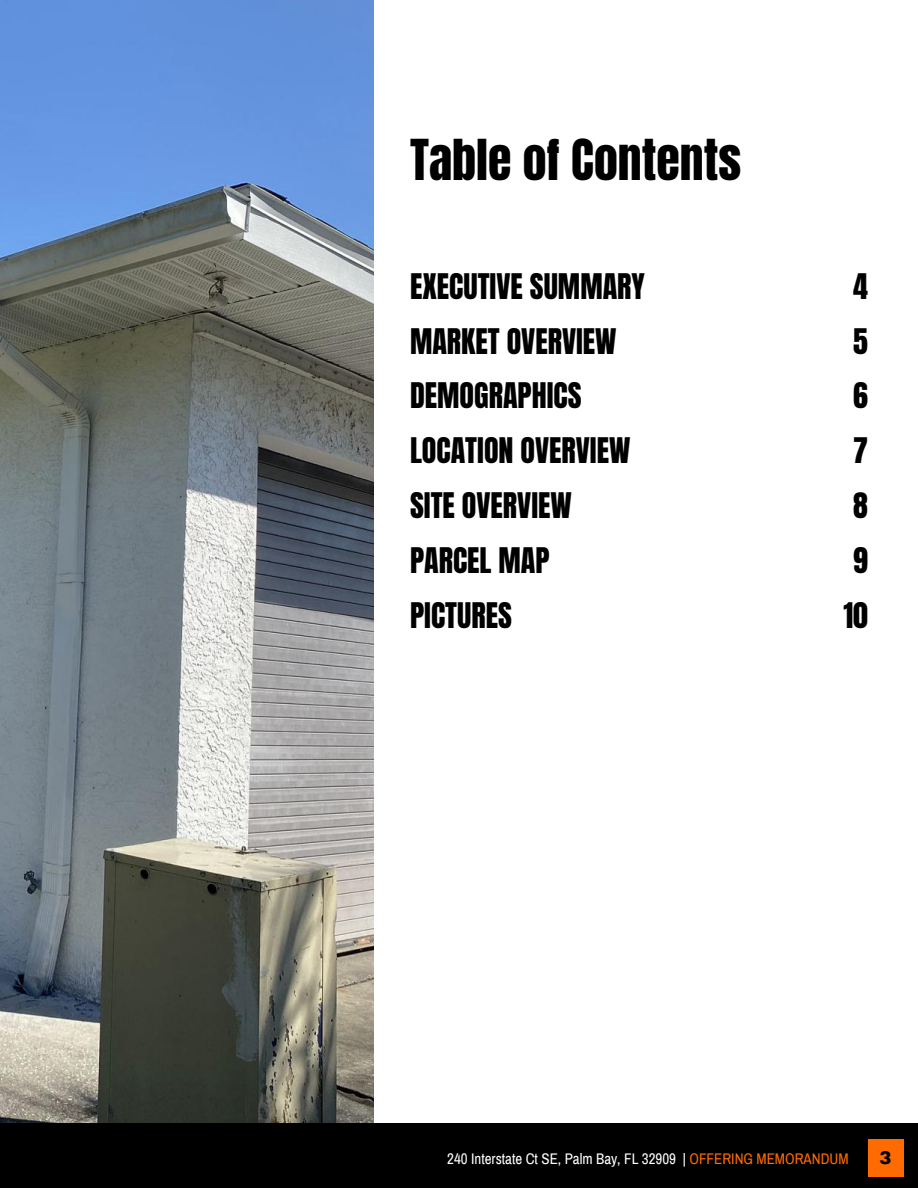
<style>
.page{position:relative;width:918px;height:1188px;background:#fff}
.page>*{position:absolute;margin:0;border:0;box-sizing:border-box;transform-origin:0 0}
.t1{font:48px "Anton";color:#000}
.t2{font:30px "Anton";color:#000}
.t3{font:900 18px "Archivo";color:#000}
.t4{font:15px "Archivo Narrow";color:#fff}
.s1{color:#ff6b00}
</style>
<div class="page">
<img style="left:0;top:0;width:374px;height:1123px">
<div style="left:0;top:1123px;width:918px;height:65px;background:#000"></div>
<div style="left:868px;top:1139px;width:35px;height:37px;background:#ff6b00"></div>
<h1 class="t1" style="left:410px;top:125px;width:333px">Table of Contents</h1>
<p class="t2" style="left:410px;top:265px;width:236px">EXECUTIVE SUMMARY</p>
<p class="t2" style="left:853px;top:265px;width:16px">4</p>
<p class="t2" style="left:410px;top:319px;width:208px">MARKET OVERVIEW</p>
<p class="t2" style="left:853px;top:319px;width:16px">5</p>
<p class="t2" style="left:410px;top:374px;width:173px">DEMOGRAPHICS</p>
<p class="t2" style="left:853px;top:374px;width:16px">6</p>
<p class="t2" style="left:410px;top:429px;width:222px">LOCATION OVERVIEW</p>
<p class="t2" style="left:853px;top:429px;width:16px">7</p>
<p class="t2" style="left:410px;top:484px;width:163px">SITE OVERVIEW</p>
<p class="t2" style="left:853px;top:484px;width:16px">8</p>
<p class="t2" style="left:410px;top:539px;width:141px">PARCEL MAP</p>
<p class="t2" style="left:853px;top:539px;width:17px">9</p>
<p class="t2" style="left:410px;top:594px;width:103px">PICTURES</p>
<p class="t2" style="left:843px;top:594px;width:26px">10</p>
<p class="t4" style="left:447px;top:1151px;width:403px">240 Interstate Ct SE, Palm Bay, FL 32909 | <span class="s1">OFFERING MEMORANDUM</span></p>
<p class="t3" style="left:880px;top:1148px;width:14px">3</p>
</div>
